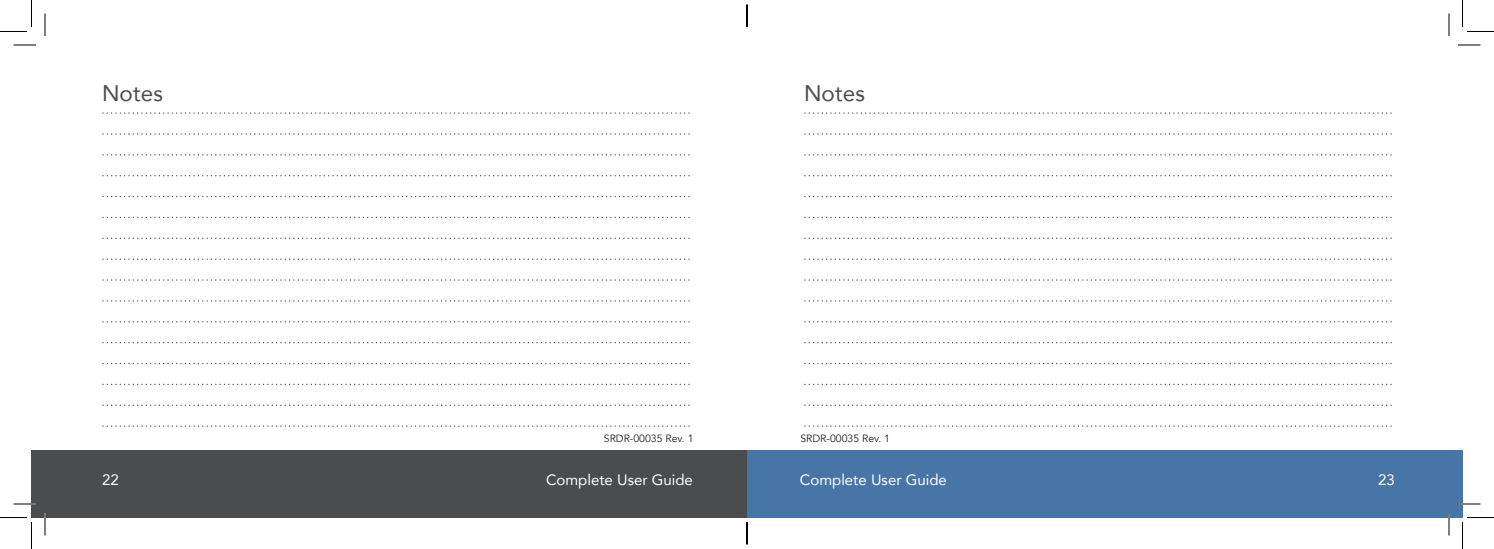
<style>
.page{position:relative;width:1494px;height:549px;background:#fff}
.page>*{position:absolute;margin:0;border:0;box-sizing:border-box;transform-origin:0 0}
.t1{font:22.5px "Avenir";color:#4b4c4d}
.t2{font:15px "Avenir";color:#fff}
.t3{font:10.5px "Avenir";color:#231f20}
</style>
<div class="page">
<div style="left:747px;top:450px;width:715px;height:68px;background:#4775a7"></div>
<div style="left:32px;top:450px;width:715px;height:68px;background:#4b4c4d"></div>
<svg style="left:103px;top:112px;width:587px;height:2px"></svg>
<svg style="left:103px;top:133px;width:587px;height:2px"></svg>
<svg style="left:103px;top:154px;width:587px;height:2px"></svg>
<svg style="left:103px;top:175px;width:587px;height:1px"></svg>
<svg style="left:103px;top:196px;width:587px;height:1px"></svg>
<svg style="left:103px;top:217px;width:587px;height:1px"></svg>
<svg style="left:103px;top:238px;width:587px;height:1px"></svg>
<svg style="left:103px;top:258px;width:587px;height:2px"></svg>
<svg style="left:103px;top:279px;width:587px;height:2px"></svg>
<svg style="left:103px;top:300px;width:587px;height:2px"></svg>
<svg style="left:103px;top:321px;width:587px;height:2px"></svg>
<svg style="left:103px;top:342px;width:587px;height:1px"></svg>
<svg style="left:103px;top:363px;width:587px;height:1px"></svg>
<svg style="left:103px;top:384px;width:587px;height:1px"></svg>
<svg style="left:103px;top:405px;width:587px;height:1px"></svg>
<svg style="left:103px;top:425px;width:587px;height:2px"></svg>
<svg style="left:805px;top:112px;width:587px;height:2px"></svg>
<svg style="left:805px;top:133px;width:587px;height:2px"></svg>
<svg style="left:805px;top:154px;width:587px;height:2px"></svg>
<svg style="left:805px;top:175px;width:587px;height:1px"></svg>
<svg style="left:805px;top:196px;width:587px;height:1px"></svg>
<svg style="left:805px;top:217px;width:587px;height:1px"></svg>
<svg style="left:805px;top:238px;width:587px;height:1px"></svg>
<svg style="left:805px;top:258px;width:587px;height:2px"></svg>
<svg style="left:805px;top:279px;width:587px;height:2px"></svg>
<svg style="left:805px;top:300px;width:587px;height:2px"></svg>
<svg style="left:805px;top:321px;width:587px;height:2px"></svg>
<svg style="left:805px;top:342px;width:587px;height:1px"></svg>
<svg style="left:805px;top:363px;width:587px;height:1px"></svg>
<svg style="left:805px;top:384px;width:587px;height:1px"></svg>
<svg style="left:805px;top:405px;width:587px;height:1px"></svg>
<svg style="left:805px;top:425px;width:587px;height:2px"></svg>
<hr style="left:14px;top:503px;width:22px;height:2px;background:#fff">
<hr style="left:1458px;top:503px;width:22px;height:2px;background:#fff">
<hr style="left:44px;top:513px;width:2px;height:23px;background:#fff">
<hr style="left:1448px;top:513px;width:2px;height:23px;background:#fff">
<svg style="left:14px;top:45px;width:22px;height:1px"></svg>
<svg style="left:1458px;top:45px;width:22px;height:1px"></svg>
<svg style="left:14px;top:504px;width:22px;height:1px"></svg>
<svg style="left:1458px;top:504px;width:22px;height:1px"></svg>
<svg style="left:45px;top:14px;width:1px;height:22px"></svg>
<svg style="left:45px;top:513px;width:1px;height:23px"></svg>
<svg style="left:1449px;top:14px;width:1px;height:22px"></svg>
<svg style="left:1449px;top:513px;width:1px;height:23px"></svg>
<svg style="left:0;top:0;width:32px;height:32px"></svg>
<svg style="left:0;top:517px;width:32px;height:32px"></svg>
<svg style="left:1462px;top:0;width:32px;height:32px"></svg>
<svg style="left:1462px;top:517px;width:32px;height:32px"></svg>
<svg style="left:746px;top:4px;width:2px;height:23px"></svg>
<svg style="left:746px;top:522px;width:2px;height:22px"></svg>
<h1 class="t1" style="left:102px;top:76px;width:62px">Notes</h1>
<h1 class="t1" style="left:804px;top:76px;width:62px">Notes</h1>
<p class="t3" style="left:604px;top:432px;width:91px">SRDR-00035 Rev. 1</p>
<p class="t3" style="left:800px;top:432px;width:91px">SRDR-00035 Rev. 1</p>
<p class="t2" style="left:102px;top:467px;width:18px">22</p>
<p class="t2" style="left:546px;top:467px;width:148px">Complete User Guide</p>
<p class="t2" style="left:800px;top:467px;width:148px">Complete User Guide</p>
<p class="t2" style="left:1378px;top:467px;width:18px">23</p>
</div>
